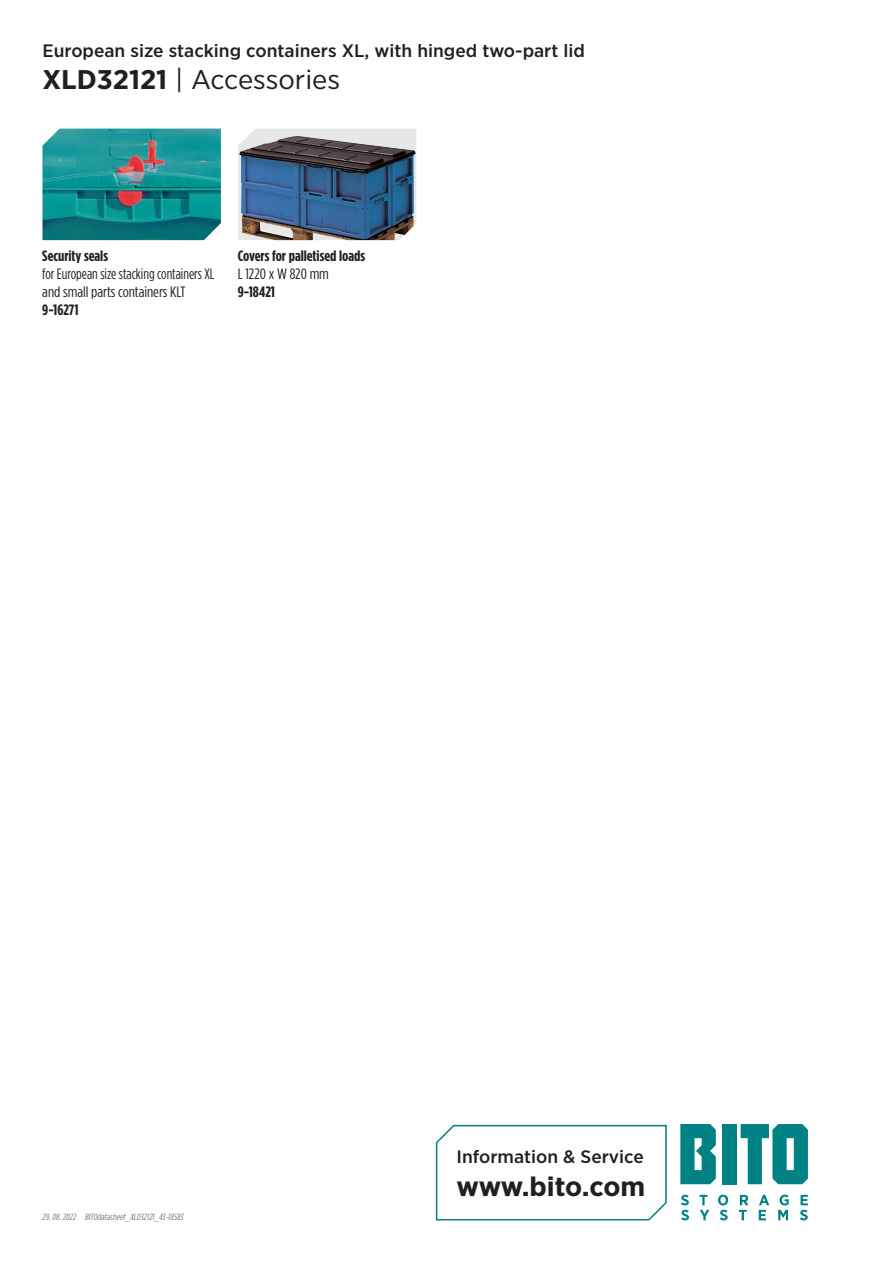
<style>
.page{position:relative;width:893px;height:1263px;background:#fff}
.page>*{position:absolute;margin:0;border:0;box-sizing:border-box;transform-origin:0 0}
.t1{font:27px "Gotham Narrow";color:#231f20;scale:1.1 1}
.t2{font:700 27px "Gotham Narrow";letter-spacing:-.015em;color:#231f20;scale:1.1 1}
.t3{font:500 18px "Gotham Narrow";color:#231f20;scale:1.1 1}
.t4{font:15px/18px "Gotham Condensed";color:#231f20}
.t5{font:700 15px "Gotham Condensed";color:#231f20;scale:1.1 1}
.t6{font:15px "Gotham Condensed";color:#231f20;scale:1.1 1}
.t7{font:italic 9px "Gotham Condensed";color:#76787b;scale:1.1 1}
.s1{font-weight:700}
</style>
<div class="page">
<div style="left:723px;top:1124px;width:14px;height:60px;background:#008183"></div>
<svg style="left:680px;top:1124px;width:36px;height:60px"></svg>
<svg style="left:741px;top:1124px;width:67px;height:60px"></svg>
<svg style="left:681px;top:1195px;width:8px;height:25px"></svg>
<svg style="left:699px;top:1195px;width:10px;height:25px"></svg>
<svg style="left:718px;top:1195px;width:10px;height:25px"></svg>
<svg style="left:739px;top:1195px;width:9px;height:25px"></svg>
<svg style="left:759px;top:1195px;width:10px;height:25px"></svg>
<svg style="left:778px;top:1195px;width:11px;height:25px"></svg>
<svg style="left:800px;top:1195px;width:8px;height:25px"></svg>
<svg style="left:435px;top:1124px;width:232px;height:97px"></svg>
<svg style="left:238px;top:129px;width:178px;height:111px"></svg>
<img style="left:239px;top:136px;width:177px;height:104px">
<img style="left:43px;top:129px;width:178px;height:111px">
<p class="t3" style="left:43px;top:39px;width:495px">European size stacking containers XL, with hinged two-part lid</p>
<h1 class="t1" style="left:43px;top:63px;width:272px"><span class="s1">XLD32121</span> | Accessories</h1>
<p class="t5" style="left:42px;top:247px;width:61px">Security seals</p>
<p class="t4" style="left:42px;top:264px;width:173px">for European size stacking containers XL and small parts containers KLT</p>
<p class="t5" style="left:42px;top:301px;width:34px">9-16271</p>
<p class="t5" style="left:238px;top:247px;width:117px">Covers for palletised loads</p>
<p class="t6" style="left:238px;top:265px;width:84px">L 1220 x W 820 mm</p>
<p class="t5" style="left:238px;top:283px;width:35px">9-18421</p>
<p class="t7" style="left:43px;top:1212px;width:32px">29. 08. 2022</p>
<p class="t7" style="left:85px;top:1212px;width:91px">BITOdatasheet_XLD32121_43-18583</p>
<p class="t3" style="left:457px;top:1145px;width:172px">Information &amp; Service</p>
<h1 class="t2" style="left:457px;top:1169px;width:173px">www.bito.com</h1>
</div>
